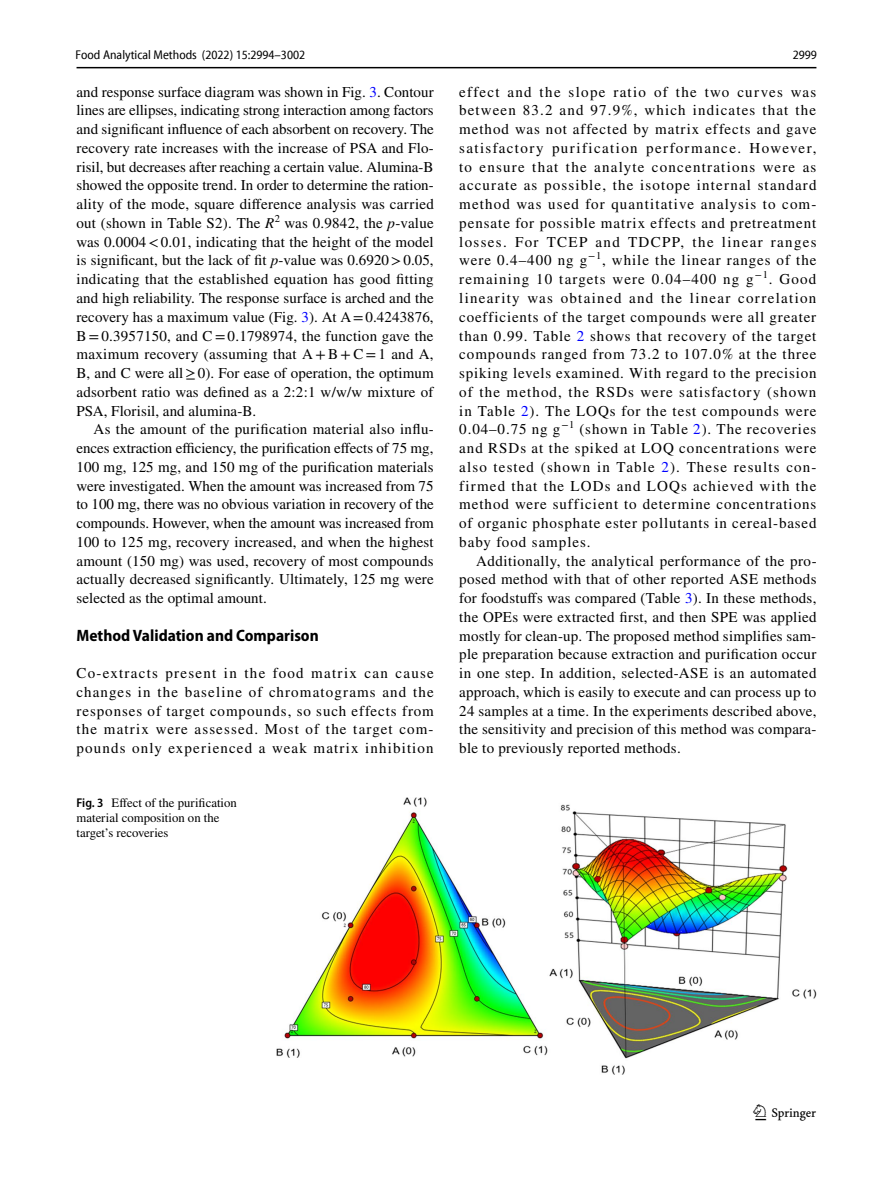
<style>
.page{position:relative;width:893px;height:1187px;background:#fff}
.page>*{position:absolute;margin:0;border:0;box-sizing:border-box;transform-origin:0 0}
.t1{font:22.5px "Springnew Regular 3";color:#000}
.t2{font:700 semi-condensed 16.5px "Myriad Pro";color:#000}
.t3{font:15px/18.8px "STIX";letter-spacing:.02em;color:#000;text-align:justify}
.t4{font:12.75px/15px "STIX";color:#000}
.t5{font:semi-condensed 12.75px "Myriad Pro Unic";color:#000}
.s1{color:#00f}
.s2{font-style:italic}
.s3{font-family:"Myriad Pro";font-weight:600;font-stretch:semi-condensed}
</style>
<div class="page">
<hr style="left:77px;top:67px;width:739px;height:1px;background:#000">
<img style="left:276px;top:797px;width:540px;height:276px">
<p class="t5" style="left:76px;top:50px;width:231px">Food Analytical Methods (2022) 15:2994–3002</p>
<p class="t5" style="left:793px;top:50px;width:26px">2999</p>
<p class="t3" style="left:77px;top:83px;width:359px">and response surface diagram was shown in Fig. <span class="s1">3</span>. Contour lines are ellipses, indicating strong interaction among factors and significant influence of each absorbent on recovery. The recovery rate increases with the increase of PSA and Flo&shy;risil, but decreases after reaching a certain value. Alumina-B showed the opposite trend. In order to determine the ration&shy;ality of the mode, square difference analysis was carried out (shown in Table S2). The <span class="s2">R</span><sup>2</sup> was 0.9842, the <span class="s2">p</span>-value was 0.0004&lt;0.01, indicating that the height of the model is significant, but the lack of fit <span class="s2">p</span>-value was 0.6920&gt;0.05, indicating that the established equation has good fitting and high reliability. The response surface is arched and the recovery has a maximum value (Fig. <span class="s1">3</span>). At A=0.4243876, B=0.3957150, and C=0.1798974, the function gave the maximum recovery (assuming that A +B+C=1 and A, B, and C were all≥0). For ease of operation, the optimum adsorbent ratio was defined as a 2:2:1 w/w/w mixture of PSA, Florisil, and alumina-B.</p>
<p class="t3" style="left:77px;top:421px;width:359px;text-indent:17px">As the amount of the purification material also influ&shy;ences extraction efficiency, the purification effects of 75 mg, 100 mg, 125 mg, and 150 mg of the purification materials were investigated. When the amount was increased from 75 to 100 mg, there was no obvious variation in recovery of the compounds. However, when the amount was increased from 100 to 125 mg, recovery increased, and when the highest amount (150 mg) was used, recovery of most compounds actually decreased significantly. Ultimately, 125 mg were selected as the optimal amount.</p>
<p class="t2" style="left:77px;top:626px;width:244px">Method Validation and Comparison</p>
<p class="t3" style="left:77px;top:664px;width:359px">Co-extracts present in the food matrix can cause changes in the baseline of chromatograms and the responses of target compounds, so such effects from the matrix were assessed. Most of the target com&shy;pounds only experienced a weak matrix inhibition</p>
<p class="t4" style="left:77px;top:796px;width:162px"><span class="s3">Fig. 3</span> Effect of the purification material composition on the target’s recoveries</p>
<p class="t3" style="left:459px;top:83px;width:359px">effect and the slope ratio of the two curves was between 83.2 and 97.9%, which indicates that the method was not affected by matrix effects and gave satisfactory purification performance. However, to ensure that the analyte concentrations were as accurate as possible, the isotope internal standard method was used for quantitative analysis to com&shy;pensate for possible matrix effects and pretreatment losses. For TCEP and TDCPP, the linear ranges were 0.4–400 ng g<sup>−1</sup>, while the linear ranges of the remaining 10 targets were 0.04–400 ng g<sup>−1</sup>. Good linearity was obtained and the linear correlation coefficients of the target compounds were all greater than 0.99. Table <span class="s1">2</span> shows that recovery of the target compounds ranged from 73.2 to 107.0% at the three spiking levels examined. With regard to the precision of the method, the RSDs were satisfactory (shown in Table <span class="s1">2</span>). The LOQs for the test compounds were 0.04–0.75 ng g<sup>−1</sup> (shown in Table <span class="s1">2</span>). The recoveries and RSDs at the spiked at LOQ concentrations were also tested (shown in Table <span class="s1">2</span>). These results con&shy;firmed that the LODs and LOQs achieved with the method were sufficient to determine concentrations of organic phosphate ester pollutants in cereal-based baby food samples.</p>
<p class="t3" style="left:459px;top:552px;width:359px;text-indent:17px">Additionally, the analytical performance of the pro&shy;posed method with that of other reported ASE methods for foodstuffs was compared (Table <span class="s1">3</span>). In these methods, the OPEs were extracted first, and then SPE was applied mostly for clean-up. The proposed method simplifies sam&shy;ple preparation because extraction and purification occur in one step. In addition, selected-ASE is an automated approach, which is easily to execute and can process up to 24 samples at a time. In the experiments described above, the sensitivity and precision of this method was compara&shy;ble to previously reported methods.</p>
<h1 class="t1" style="left:755px;top:1104px;width:62px">1 3</h1>
</div>
